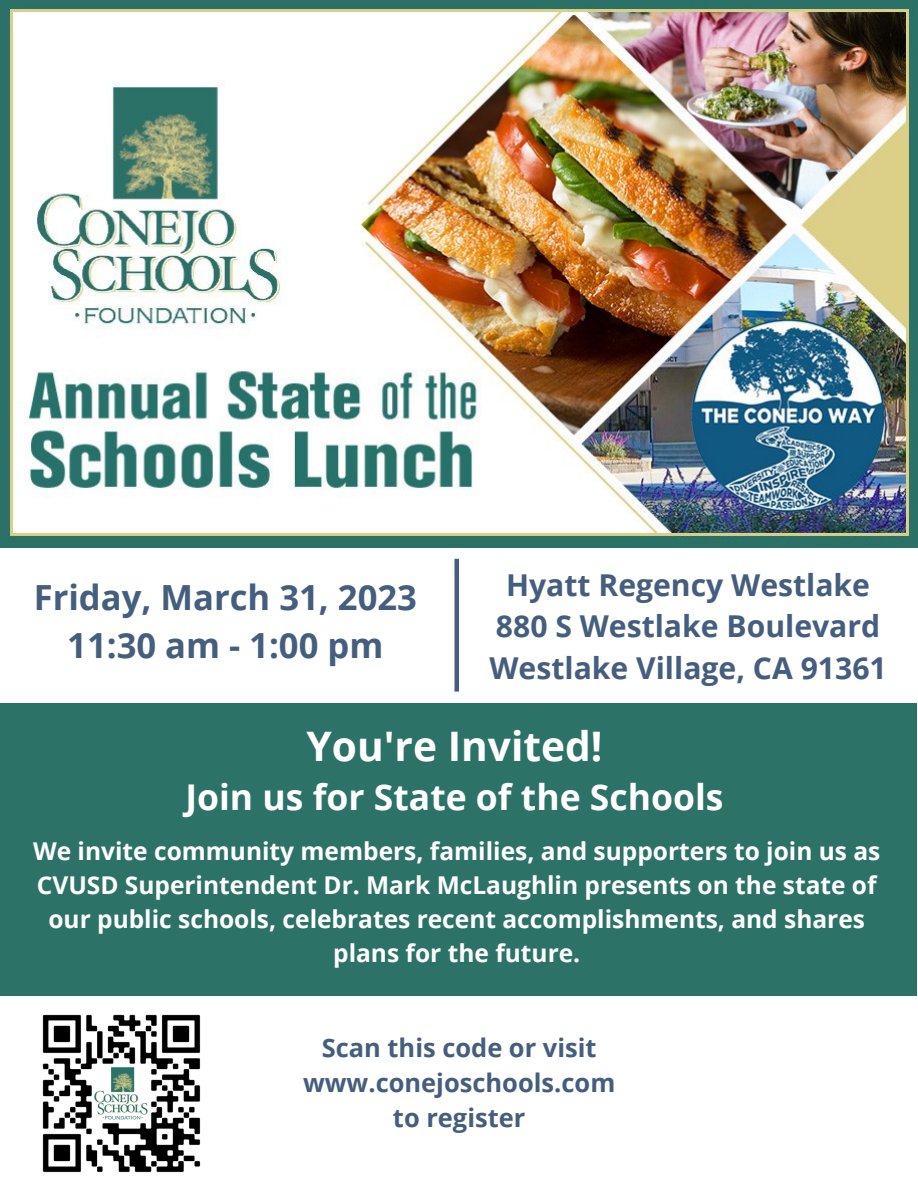
<style>
.page{position:relative;width:918px;height:1188px;background:#fff}
.page>*{position:absolute;margin:0;border:0;box-sizing:border-box;transform-origin:0 0}
.t1{font:700 40.65px "Open Sans";color:#fff}
.t2{font:700 35.55px "Open Sans";color:#fff}
.t3{font:700 34.65px/48.3px "Open Sans";color:#455e7d;text-align:center}
.t4{font:700 30.15px/41.7px "Open Sans";color:#455e7d;text-align:center}
.t5{font:700 25.5px/34.8px "Open Sans";color:#455e7d;text-align:center}
.t6{font:700 24.45px/33.8px "Open Sans";color:#fff;text-align:center}
</style>
<div class="page">
<div style="left:0;top:703px;width:917px;height:293px;background:#2c7267"></div>
<div style="left:454px;top:559px;width:5px;height:133px;background:#455e7d"></div>
<img style="left:0;top:1px;width:918px;height:547px">
<img style="left:42px;top:1014px;width:159px;height:159px">
<h3 class="t3" style="left:34px;top:572px;width:385px">Friday, March 31, 2023<br>11:30 am - 1:00 pm</h3>
<p class="t4" style="left:489px;top:563px;width:399px">Hyatt Regency Westlake<br>880 S Westlake Boulevard<br>Westlake Village, CA 91361</p>
<h1 class="t1" style="left:306px;top:717px;width:298px">You're Invited!</h1>
<h2 class="t2" style="left:185px;top:772px;width:540px">Join us for State of the Schools</h2>
<p class="t6" style="left:33px;top:834px;width:849px">We invite community members, families, and supporters to join us as CVUSD Superintendent Dr. Mark McLaughlin presents on the state of our public schools, celebrates recent accomplishments, and shares plans for the future.</p>
<p class="t5" style="left:303px;top:1030px;width:314px">Scan this code or visit www.conejoschools.com to register</p>
</div>
